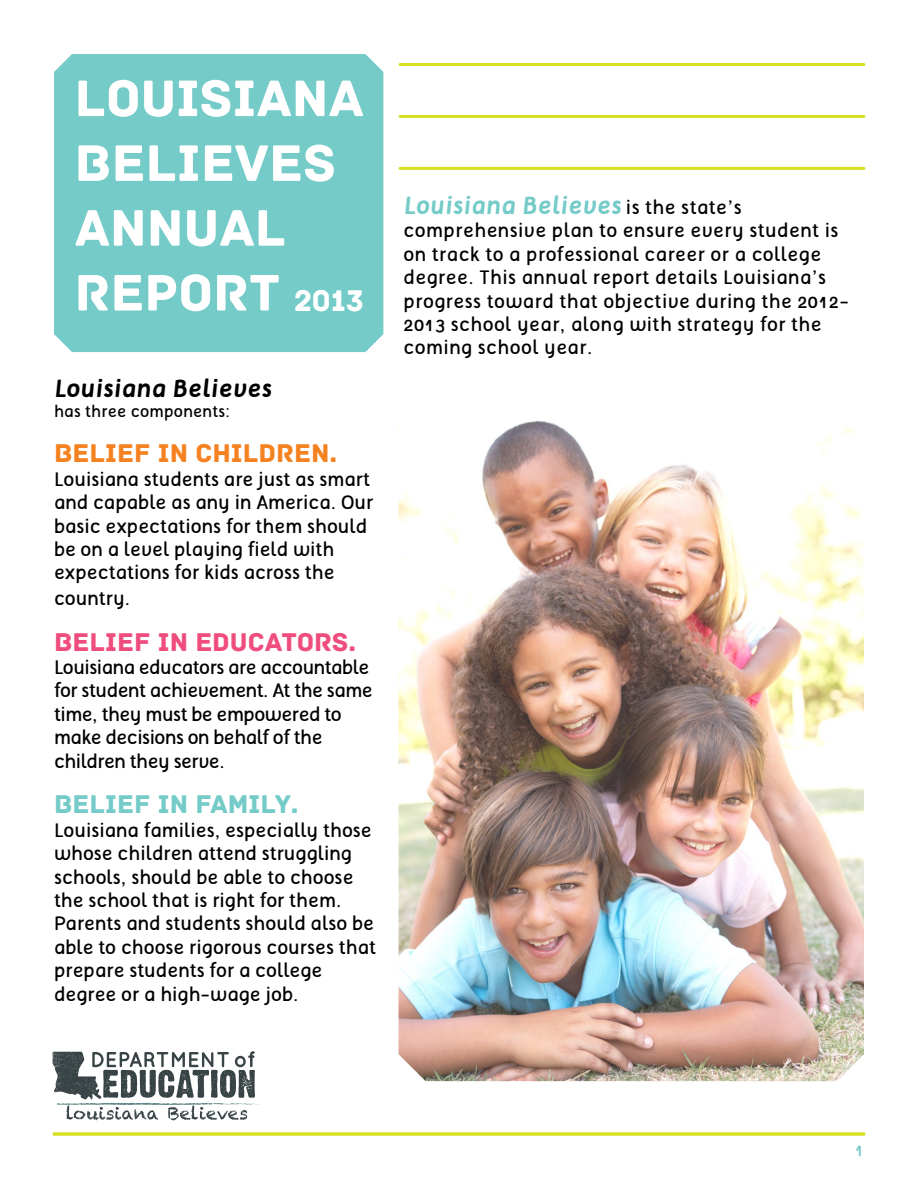
<style>
.page{position:relative;width:918px;height:1188px;background:#fff}
.page>*{position:absolute;margin:0;border:0;box-sizing:border-box;transform-origin:0 0}
.t1{font:54px/64.8px "Archive";color:#fff}
.t2{font:27px "Archive";color:#ef4d7d}
.t3{font:27px "Archive";color:#f58220}
.t4{font:27px "Archive";color:#74cbc8}
.t5{font:italic 700 24px "Tellural";letter-spacing:.01em;color:#74cbc8}
.t6{font:italic 700 24px "Tellural";letter-spacing:.01em;color:#000}
.t7{font:19.5px/23.4px "Tellural";color:#000}
.t8{font:19.5px/23.4px "Tellural";letter-spacing:.02em;color:#000}
.t9{font:19.5px/23.4px "Tellural";letter-spacing:-.025em;color:#000}
.t10{font:18px "Tellural";color:#74cbc8}
.t11{font:16.5px "Tellural";letter-spacing:.01em;color:#000}
.s1{font-size:31.5px}
.s2{font-weight:400;font-style:normal;font-size:19.5px;color:#000}
</style>
<div class="page">
<div style="left:54px;top:54px;width:329px;height:298px;background:#74cbc8"></div>
<img style="left:399px;top:420px;width:465px;height:661px">
<svg style="left:54px;top:1132px;width:810px;height:4px;background:#dbe23e"></svg>
<hr style="left:400px;top:63px;width:464px;height:3px;background:#d7df23">
<hr style="left:400px;top:115px;width:464px;height:3px;background:#d7df23">
<hr style="left:400px;top:167px;width:464px;height:3px;background:#d7df23">
<svg style="left:52px;top:1051px;width:203px;height:69px"></svg>
<img style="left:57px;top:1103px;width:93px;height:2px">
<p class="t1" style="left:75px;top:67px;width:291px">LOUISIANA<br>BELIEVES<br>ANNUAL<br>REPORT <span class="s1">2013</span></p>
<p class="t6" style="left:54px;top:375px;width:219px">Louisiana Believes</p>
<p class="t11" style="left:54px;top:402px;width:177px">has three components:</p>
<p class="t3" style="left:54px;top:438px;width:285px">BELIEF IN CHILDREN.</p>
<p class="t7" style="left:54px;top:468px;width:321px">Louisiana students are just as smart and capable as any in America. Our basic expectations for them should be on a level playing field with expectations for kids across the</p>
<p class="t7" style="left:54px;top:586px;width:78px">country.</p>
<p class="t2" style="left:54px;top:626px;width:304px">BELIEF IN EDUCATORS.</p>
<p class="t9" style="left:54px;top:656px;width:320px">Louisiana educators are accountable for student achievement. At the same time, they must be empowered to make decisions on behalf of the children they serve.</p>
<p class="t4" style="left:54px;top:789px;width:246px">BELIEF IN FAMILY.</p>
<p class="t7" style="left:54px;top:819px;width:324px">Louisiana families, especially those whose children attend struggling schools, should be able to choose the school that is right for them.<br>Parents and students should also be able to choose rigorous courses that prepare students for a college degree or a high-wage job.</p>
<p class="t5" style="left:404px;top:192px;width:340px">Louisiana Believes <span class="s2">is the state’s</span></p>
<p class="t8" style="left:404px;top:219px;width:447px">comprehensive plan to ensure every student is on track to a professional career or a college degree. This annual report details Louisiana’s progress toward that objective during the 2012- 2013 school year, along with strategy for the coming school year.</p>
<p class="t10" style="left:855px;top:1140px;width:11px">1</p>
</div>
